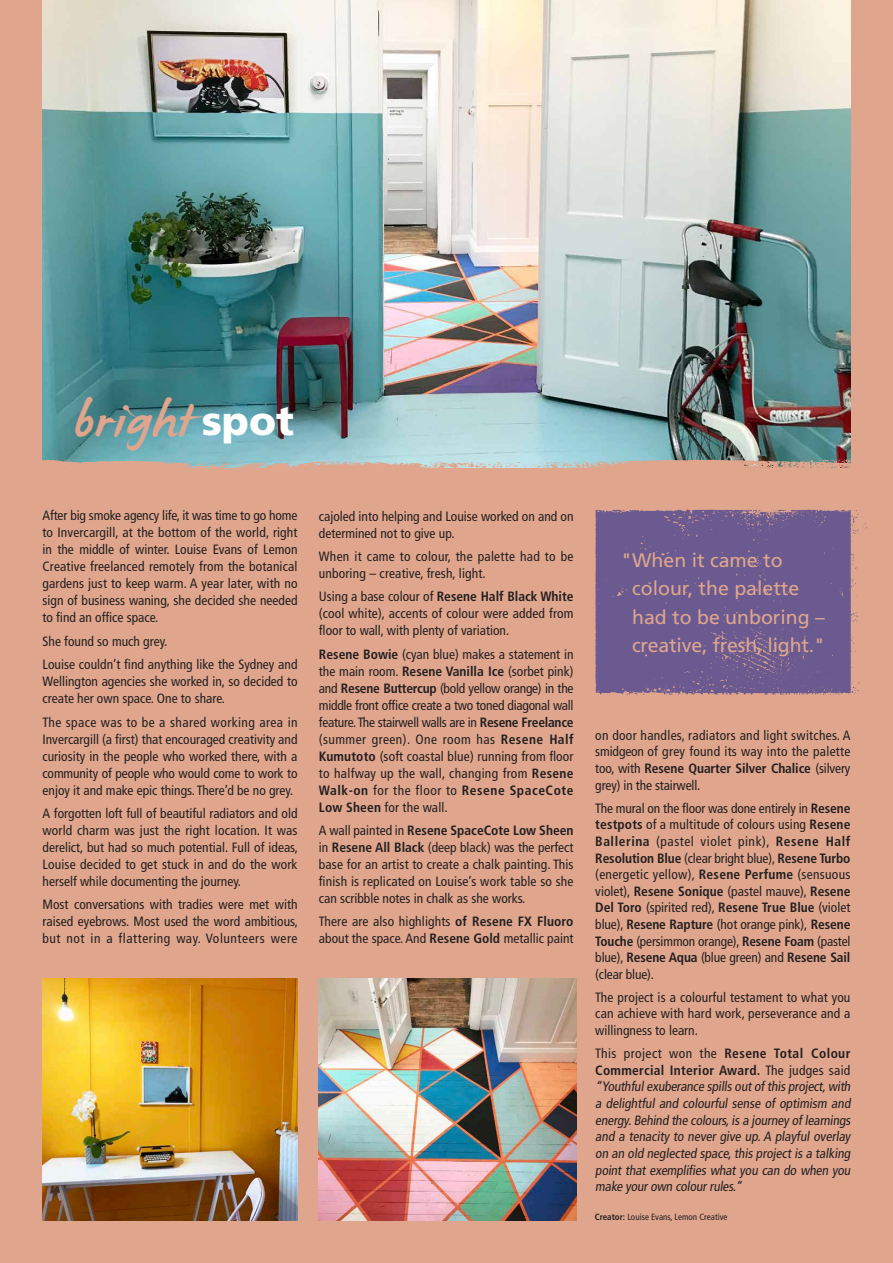
<style>
.page{position:relative;width:893px;height:1263px;background:#dfa68d}
.page>*{position:absolute;margin:0;border:0;box-sizing:border-box;transform-origin:0 0}
.t1{font:49.95px "James Paul";color:#dfa68d}
.t2{font:19.5px/28.5px "Frutiger";color:#dfa68d}
.t3{font:condensed 13.5px/17px "Frutiger";color:#231f20;text-align:justify}
.t4{font:condensed 13.5px/16.6px "Frutiger";letter-spacing:.03em;color:#231f20}
.t5{font:condensed 13.5px/17px "Frutiger";letter-spacing:.02em;color:#231f20}
.t6{font:condensed 9px "Frutiger";color:#231f20}
.s1{font-family:"Frutiger";font-weight:900;font-size:40.5px;color:#fff}
.s2{font-weight:700}
</style>
<div class="page">
<img style="left:43px;top:0;width:807px;height:459px">
<svg style="left:595px;top:509px;width:273px;height:186px;background:#79638f"></svg>
<svg style="left:752px;top:509px;width:99px;height:186px;background:#6f5d8f"></svg>
<img style="left:319px;top:978px;width:258px;height:242px">
<img style="left:43px;top:978px;width:255px;height:242px">
<svg style="left:42px;top:459px;width:809px;height:9px"></svg>
<h1 class="t1" style="left:73px;top:395px;width:222px">bright <span class="s1">spot</span></h1>
<p class="t3" style="left:43px;top:507px;width:257px">After big smoke agency life, it was time to go home to Invercargill, at the bottom of the world, right in the middle of winter. Louise Evans of Lemon Creative freelanced remotely from the botanical gardens just to keep warm. A year later, with no sign of business waning, she decided she needed to find an office space.</p>
<p class="t3" style="left:43px;top:629px;width:257px;line-height:23.4px">She found so much grey.<br>Louise couldn’t find anything like the Sydney and</p>
<p class="t3" style="left:43px;top:673px;width:256px">Wellington agencies she worked in, so decided to create her own space. One to share.</p>
<p class="t3" style="left:43px;top:713px;width:257px">The space was to be a shared working area in Invercargill (a first) that encouraged creativity and curiosity in the people who worked there, with a community of people who would come to work to enjoy it and make epic things. There’d be no grey.</p>
<p class="t3" style="left:43px;top:805px;width:257px">A forgotten loft full of beautiful radiators and old world charm was just the right location. It was derelict, but had so much potential. Full of ideas, Louise decided to get stuck in and do the work herself while documenting the journey.</p>
<p class="t3" style="left:43px;top:896px;width:257px">Most conversations with tradies were met with raised eyebrows. Most used the word ambitious, but not in a flattering way. Volunteers were</p>
<p class="t3" style="left:319px;top:507px;width:256px">cajoled into helping and Louise worked on and on determined not to give up.</p>
<p class="t5" style="left:319px;top:548px;width:256px">When it came to colour, the palette had to be unboring – creative, fresh, light.</p>
<p class="t3" style="left:319px;top:588px;width:256px">Using a base colour of <span class="s2">Resene Half Black White </span>(cool white), accents of colour were added from floor to wall, with plenty of variation.</p>
<p class="t3" style="left:319px;top:646px;width:256px"><span class="s2">Resene Bowie</span> (cyan blue) makes a statement in the main room. <span class="s2">Resene Vanilla Ice</span> (sorbet pink) and <span class="s2">Resene Buttercup</span> (bold yellow orange) in the middle front office create a two toned diagonal wall feature. The stairwell walls are in <span class="s2">Resene Freelance </span>(summer green). One room has <span class="s2">Resene Half Kumutoto</span> (soft coastal blue) running from floor to halfway up the wall, changing from <span class="s2">Resene Walk-on</span> for the floor to <span class="s2">Resene SpaceCote Low Sheen</span> for the wall.</p>
<p class="t3" style="left:319px;top:822px;width:256px">A wall painted in <span class="s2">Resene SpaceCote Low Sheen </span>in <span class="s2">Resene All Black</span> (deep black) was the perfect base for an artist to create a chalk painting. This finish is replicated on Louise’s work table so she can scribble notes in chalk as she works.</p>
<p class="t3" style="left:319px;top:913px;width:256px">There are also highlights <span class="s2">of Resene FX Fluoro </span>about the space. And <span class="s2">Resene Gold</span> metallic paint</p>
<h2 class="t2" style="left:632px;top:545px;width:194px;text-indent:-11px">"When it came to colour, the palette had to be unboring – creative, fresh, light."</h2>
<p class="t3" style="left:595px;top:727px;width:257px">on door handles, radiators and light switches. A smidgeon of grey found its way into the palette too, with <span class="s2">Resene Quarter Silver Chalice</span> (silvery grey) in the stairwell.</p>
<p class="t3" style="left:595px;top:800px;width:257px">The mural on the floor was done entirely in <span class="s2">Resene testpots</span> of a multitude of colours using <span class="s2">Resene Ballerina</span> (pastel violet pink), <span class="s2">Resene Half Resolution Blue</span> (clear bright blue), <span class="s2">Resene Turbo </span>(energetic yellow), <span class="s2">Resene Perfume</span> (sensuous violet), <span class="s2">Resene Sonique</span> (pastel mauve), <span class="s2">Resene Del Toro</span> (spirited red), <span class="s2">Resene True Blue</span> (violet blue), <span class="s2">Resene Rapture</span> (hot orange pink), <span class="s2">Resene Touche</span> (persimmon orange), <span class="s2">Resene Foam</span> (pastel blue), <span class="s2">Resene Aqua</span> (blue green) and <span class="s2">Resene Sail </span>(clear blue).</p>
<p class="t3" style="left:595px;top:989px;width:257px">The project is a colourful testament to what you can achieve with hard work, perseverance and a willingness to learn.</p>
<p class="t4" style="left:595px;top:1045px;width:259px">This project won the <span class="s2">Resene Total Colour Commercial Interior Award.</span> The judges said “Youthfulexuberance spills outofthis project,with a delightful and colourful sense of optimism and energy.Behind the colours,is a journey oflearnings and a tenacity to never give up.A playful overlay on an old neglected space,this project is a talking point that exemplifies what you can do when you make yourown colourrules.”</p>
<p class="t6" style="left:595px;top:1211px;width:134px"><span class="s2">Creator:</span> Louise Evans, Lemon Creative</p>
</div>
